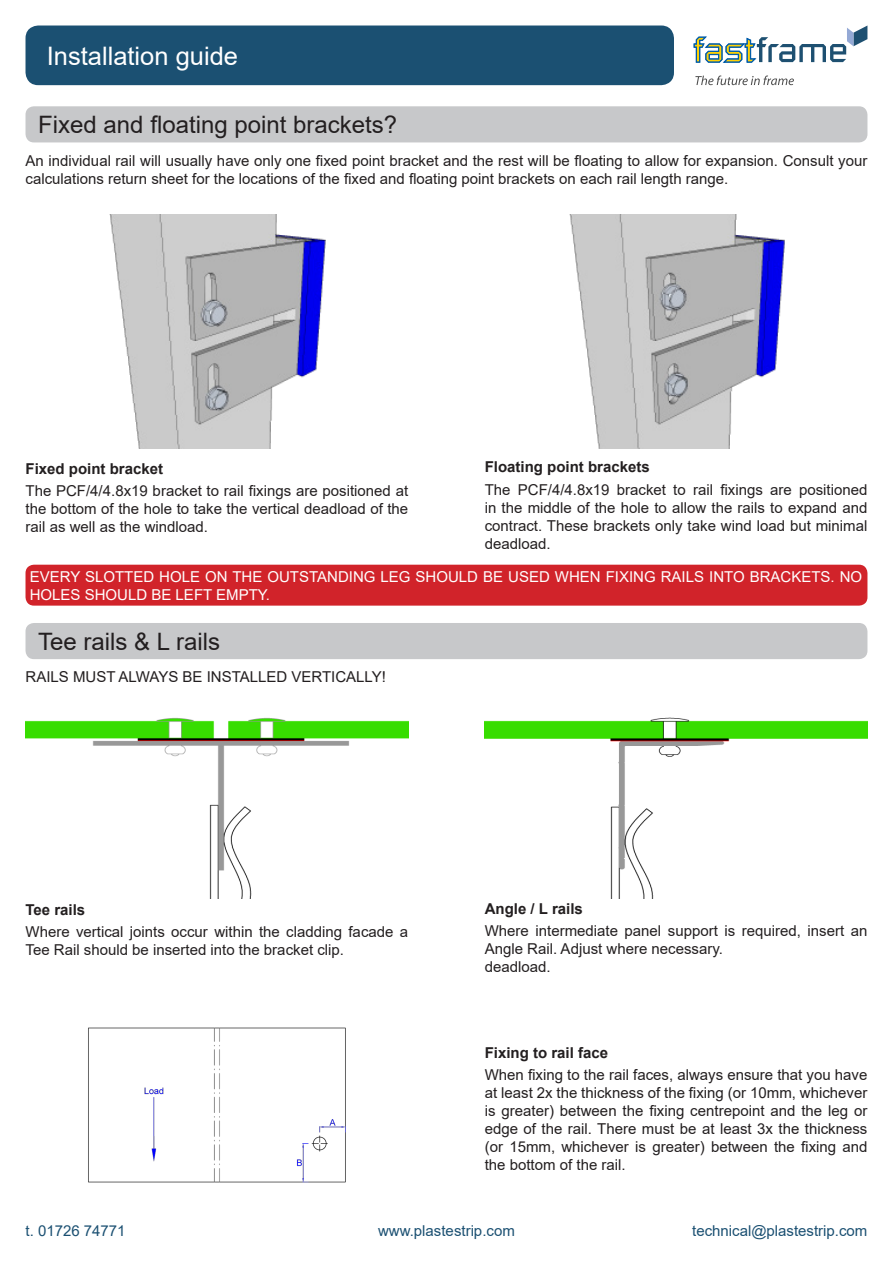
<style>
.page{position:relative;width:893px;height:1263px;background:#fff}
.page>*{position:absolute;margin:0;border:0;box-sizing:border-box;transform-origin:0 0}
.t1{font:25.5px "Arial";color:#fff}
.Section_titles{font:24px "Arial";color:#231f20}
.Bult_text{font:15px/18px "Arial";color:#231f20;text-align:justify}
.Bult_text-2{font:15px/18px "Arial";color:#fff}
.Bult_text-3{font:700 15px "Arial";color:#231f20}
.Bult_text-4{font:15px "Arial";color:#1b5072}
</style>
<div class="page">
<svg style="left:695px;top:76px;width:99px;height:9px"></svg>
<svg style="left:694px;top:26px;width:173px;height:37px"></svg>
<div style="left:26px;top:26px;width:648px;height:59px;background:#1b5072;border-radius:13px"></div>
<div style="left:26px;top:565px;width:841px;height:41px;background:#d1232a;border-radius:9px"></div>
<div style="left:26px;top:106px;width:841px;height:36px;background:#c7c8ca;border-radius:9px"></div>
<div style="left:26px;top:623px;width:841px;height:36px;background:#c7c8ca;border-radius:9px"></div>
<img style="left:110px;top:215px;width:216px;height:233px">
<img style="left:26px;top:718px;width:382px;height:180px">
<img style="left:569px;top:215px;width:216px;height:233px">
<img style="left:485px;top:717px;width:382px;height:181px">
<img style="left:88px;top:1027px;width:258px;height:156px">
<p class="t1" style="left:47px;top:38px;width:193px">Installation guide</p>
<p class="Section_titles" style="left:38px;top:108px;width:360px">Fixed and floating point brackets?</p>
<p class="Bult_text" style="left:26px;top:151px;width:843px">An individual rail will usually have only one fixed point bracket and the rest will be floating to allow for expansion. Consult your calculations return sheet for the locations of the fixed and floating point brackets on each rail length range.</p>
<p class="Bult_text-3" style="left:26px;top:458px;width:139px">Fixed point bracket</p>
<p class="Bult_text" style="left:26px;top:482px;width:384px">The PCF/4/4.8x19 bracket to rail fixings are positioned at the bottom of the hole to take the vertical deadload of the rail as well as the windload.</p>
<p class="Bult_text-3" style="left:485px;top:456px;width:167px">Floating point brackets</p>
<p class="Bult_text" style="left:485px;top:480px;width:384px">The PCF/4/4.8x19 bracket to rail fixings are positioned in the middle of the hole to allow the rails to expand and contract. These brackets only take wind load but minimal deadload.</p>
<p class="Bult_text-2" style="left:30px;top:567px;width:834px">EVERY SLOTTED HOLE ON THE OUTSTANDING LEG SHOULD BE USED WHEN FIXING RAILS INTO BRACKETS. NO<br>HOLES SHOULD BE LEFT EMPTY.</p>
<p class="Section_titles" style="left:38px;top:625px;width:183px">Tee rails &amp; L rails</p>
<p class="Bult_text" style="left:26px;top:668px;width:362px">RAILS MUST ALWAYS BE INSTALLED VERTICALLY!</p>
<p class="Bult_text-3" style="left:26px;top:899px;width:61px">Tee rails</p>
<p class="Bult_text" style="left:26px;top:923px;width:384px">Where vertical joints occur within the cladding facade a<br>Tee Rail should be inserted into the bracket clip.</p>
<p class="Bult_text-3" style="left:485px;top:898px;width:100px">Angle / L rails</p>
<p class="Bult_text" style="left:485px;top:921px;width:384px">Where intermediate panel support is required, insert an<br>Angle Rail. Adjust where necessary.</p>
<p class="Bult_text" style="left:485px;top:957px;width:67px">deadload.</p>
<p class="Bult_text-3" style="left:485px;top:1042px;width:125px">Fixing to rail face</p>
<p class="Bult_text" style="left:485px;top:1066px;width:384px">When fixing to the rail faces, always ensure that you have at least 2x the thickness of the fixing (or 10mm, whichever is greater) between the fixing centrepoint and the leg or edge of the rail. There must be at least 3x the thickness (or 15mm, whichever is greater) between the fixing and the bottom of the rail.</p>
<p class="Bult_text-4" style="left:26px;top:1220px;width:102px">t. 01726 74771</p>
<p class="Bult_text-4" style="left:378px;top:1220px;width:138px">www.plastestrip.com</p>
<p class="Bult_text-4" style="left:692px;top:1220px;width:177px">technical@plastestrip.com</p>
</div>
